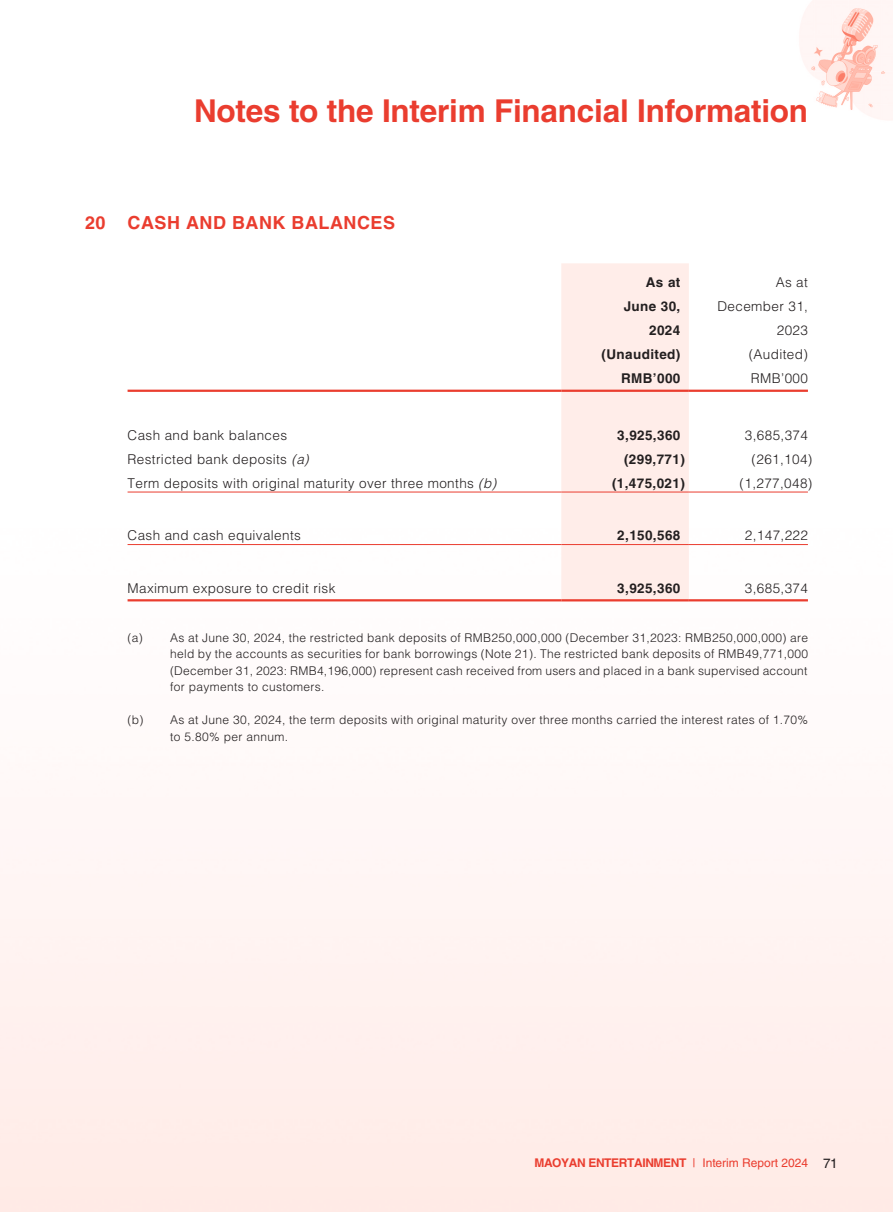
<style>
.page{position:relative;width:893px;height:1212px;background:#fff}
.page>*{position:absolute;margin:0;border:0;box-sizing:border-box;transform-origin:0 0}
.t1{font:700 31.5px "Helvetica LT Std";letter-spacing:-.005em;color:#ea3d2f}
._01_Head1{font:700 18px "Helvetica LT Std";letter-spacing:.03em;color:#ea3d2f}
._50_Table{font:300 13.5px "Helvetica LT Std";letter-spacing:.03em;color:#231f20}
._50_Table-2{font:700 13.5px "Helvetica LT Std";letter-spacing:.03em;color:#231f20}
._10_Notes{font:300 12px/16.5px "Helvetica LT Std";letter-spacing:.03em;color:#231f20;text-align:justify}
.t2{font:700 12px "Helvetica LT Std";letter-spacing:-.03em;color:#ea3d2f}
.s1{font-style:italic}
.s2{font-weight:400}
.s3{font-weight:400;font-size:13.5px;color:#231f20}
</style>
<div class="page">
<img style="left:0;top:0;width:893px;height:1212px">
<div style="left:561px;top:263px;width:128px;height:336px;background:#ffede9"></div>
<hr style="left:128px;top:390px;width:433px;height:2px;background:#ea3d2f">
<hr style="left:561px;top:390px;width:128px;height:2px;background:#ea3d2f">
<hr style="left:689px;top:390px;width:119px;height:2px;background:#ea3d2f">
<hr style="left:128px;top:492px;width:433px;height:1px;background:#ea3d2f">
<hr style="left:561px;top:492px;width:128px;height:1px;background:#ea3d2f">
<hr style="left:689px;top:492px;width:119px;height:1px;background:#ea3d2f">
<hr style="left:128px;top:544px;width:433px;height:1px;background:#ea3d2f">
<hr style="left:561px;top:544px;width:128px;height:1px;background:#ea3d2f">
<hr style="left:689px;top:544px;width:119px;height:1px;background:#ea3d2f">
<hr style="left:128px;top:599px;width:433px;height:2px;background:#ea3d2f">
<hr style="left:561px;top:599px;width:128px;height:2px;background:#ea3d2f">
<hr style="left:689px;top:599px;width:119px;height:2px;background:#ea3d2f">
<h1 class="t1" style="left:194px;top:91px;width:616px">Notes to the Interim Financial Information</h1>
<p class="_01_Head1" style="left:85px;top:211px;width:312px">20 CASH AND BANK BALANCES</p>
<p class="_50_Table-2" style="left:646px;top:274px;width:36px">As at</p>
<p class="_50_Table-2" style="left:624px;top:298px;width:58px">June 30,</p>
<p class="_50_Table-2" style="left:649px;top:322px;width:33px">2024</p>
<p class="_50_Table" style="left:776px;top:274px;width:34px">As at</p>
<p class="_50_Table" style="left:717px;top:298px;width:92px">December 31,</p>
<p class="_50_Table" style="left:777px;top:322px;width:33px">2023</p>
<p class="_50_Table-2" style="left:602px;top:346px;width:80px">(Unaudited)</p>
<p class="_50_Table" style="left:749px;top:346px;width:61px">(Audited)</p>
<p class="_50_Table-2" style="left:621px;top:370px;width:61px">RMB’000</p>
<p class="_50_Table" style="left:751px;top:370px;width:59px">RMB’000</p>
<p class="_50_Table" style="left:128px;top:427px;width:161px">Cash and bank balances</p>
<p class="_50_Table-2" style="left:617px;top:427px;width:65px">3,925,360</p>
<p class="_50_Table" style="left:745px;top:427px;width:65px">3,685,374</p>
<p class="_50_Table" style="left:128px;top:451px;width:187px">Restricted bank deposits <span class="s1">(a)</span></p>
<p class="_50_Table-2" style="left:624px;top:451px;width:62px">(299,771)</p>
<p class="_50_Table" style="left:752px;top:451px;width:62px">(261,104)</p>
<p class="_50_Table" style="left:128px;top:475px;width:374px">Term deposits with original maturity over three months <span class="s1">(b)</span></p>
<p class="_50_Table-2" style="left:612px;top:475px;width:74px">(1,475,021)</p>
<p class="_50_Table" style="left:740px;top:475px;width:74px">(1,277,048)</p>
<p class="_50_Table" style="left:128px;top:527px;width:175px">Cash and cash equivalents</p>
<p class="_50_Table-2" style="left:617px;top:527px;width:65px">2,150,568</p>
<p class="_50_Table" style="left:745px;top:527px;width:65px">2,147,222</p>
<p class="_50_Table" style="left:128px;top:580px;width:209px">Maximum exposure to credit risk</p>
<p class="_50_Table-2" style="left:617px;top:580px;width:65px">3,925,360</p>
<p class="_50_Table" style="left:745px;top:580px;width:65px">3,685,374</p>
<p class="_10_Notes" style="left:170px;top:629px;width:640px;text-indent:-43px">(a) As at June 30, 2024, the restricted bank deposits of RMB250,000,000 (December 31,2023: RMB250,000,000) are held by the accounts as securities for bank borrowings (Note 21). The restricted bank deposits of RMB49,771,000 (December 31, 2023: RMB4,196,000) represent cash received from users and placed in a bank supervised account for payments to customers.</p>
<p class="_10_Notes" style="left:170px;top:712px;width:639px;text-indent:-43px">(b) As at June 30, 2024, the term deposits with original maturity over three months carried the interest rates of 1.70% to 5.80% per annum.</p>
<p class="t2" style="left:534px;top:1155px;width:305px">MAOYAN ENTERTAINMENT <span class="s2">| Interim Report 2024</span> <span class="s3">71</span></p>
</div>
